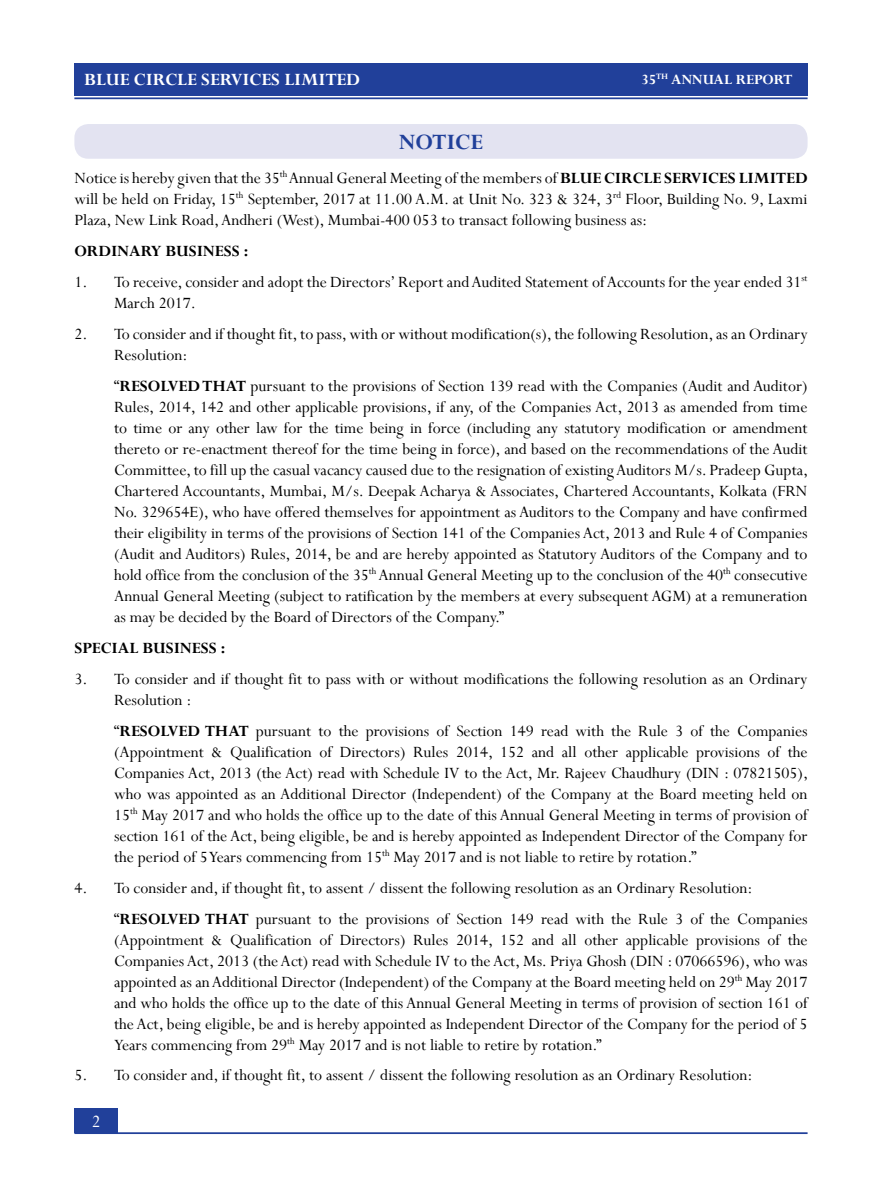
<style>
.page{position:relative;width:882px;height:1197px;background:#fff}
.page>*{position:absolute;margin:0;border:0;box-sizing:border-box;transform-origin:0 0}
.t1{font:700 24.5px "Perpetua";color:#21409a}
.t2{font:700 19.25px "Perpetua";color:#fff}
.t3{font:19.25px "Perpetua";color:#fff}
.t4{font:17.5px/21px "Perpetua";color:#000}
.t5{font:700 17.5px "Perpetua";color:#000}
.t6{font:700 15.75px "Perpetua";color:#fff}
.s1{font-weight:700}
.s2{font-weight:400}
</style>
<div class="page">
<div style="left:74px;top:63px;width:734px;height:33px;background:#21409a"></div>
<hr style="left:74px;top:97px;width:734px;height:2px;background:#21409a">
<hr style="left:74px;top:1132px;width:734px;height:2px;background:#21409a">
<div style="left:74px;top:1109px;width:44px;height:24px;background:#21409a"></div>
<div style="left:74px;top:124px;width:734px;height:35px;background:#e3e3f1;border-radius:14px"></div>
<p class="t2" style="left:84px;top:68px;width:277px">BLUE CIRCLE SERVICES LIMITED</p>
<p class="t6" style="left:642px;top:70px;width:152px">35<sup>TH</sup> ANNUAL REPORT</p>
<h1 class="t1" style="left:399px;top:127px;width:85px">NOTICE</h1>
<p class="t4" style="left:74px;top:167px;width:508px">Notice is hereby given that the 35<sup>th</sup> Annual General Meeting of the members of <span class="s1">BLUE</span></p>
<p class="t5" style="left:604px;top:167px;width:78px">CIRCLE SERVI</p>
<p class="t4" style="left:74px;top:167px;width:735px;text-indent:634px"><span class="s1">CES LIMITED<br></span>will be held on Friday, 15<sup>th</sup> September, 2017 at 11.00 A.M. at Unit No. 323 &amp; 324, 3<sup>rd</sup> Floor, Building No. 9, Laxmi<br>Plaza, New Link Road, Andheri (West), Mumbai-400 053 to transact following business as:</p>
<p class="t5" style="left:74px;top:240px;width:24px">ORDIN</p>
<p class="t5" style="left:129px;top:240px;width:121px">ARY BUSINESS :</p>
<p class="t4" style="left:114px;top:271px;width:695px;text-indent:-40px">1. To receive, consider and adopt the Directors’ Report and Audited Statement of Accounts for the year ended 31<sup>st<br></sup>March 2017.</p>
<p class="t4" style="left:114px;top:323px;width:695px;text-indent:-40px">2. To consider and if thought fit, to pass, with or without modification(s), the following Resolution, as an Ordinary<br>Resolution:</p>
<p class="t5" style="left:114px;top:375px;width:58px"><span class="s2">“</span>RESOLVED</p>
<p class="t4" style="left:114px;top:375px;width:696px;text-align:justify;text-indent:88px"><span class="s1">THAT</span> pursuant to the provisions of Section 139 read with the Companies (Audit and Auditor)<br>Rules, 2014, 142 and other applicable provisions, if any, of the Companies Act, 2013 as amended from time to time or any other law for the time being in force (including any statutory modification or amendment thereto or re-enactment thereof for the time being in force), and based on the recommendations of the Audit Committee, to fill up the casual vacancy caused due to the resignation of existing Auditors M/s. Pradeep Gupta, Chartered Accountants, Mumbai, M/s. Deepak Acharya &amp; Associates, Chartered Accountants, Kolkata (FRN No. 329654E), who have offered themselves for appointment as Auditors to the Company and have confirmed their eligibility in terms of the provisions of Section 141 of the Companies Act, 2013 and Rule 4 of Companies (Audit and Auditors) Rules, 2014, be and are hereby appointed as Statutory Auditors of the Company and to hold office from the conclusion of the 35<sup>th</sup> Annual General Meeting up to the conclusion of the 40<sup>th</sup> consecutive Annual General Meeting (subject to ratification by the members at every subsequent AGM) at a remuneration as may be decided by the Board of Directors of the Company.”</p>
<p class="t5" style="left:74px;top:637px;width:152px">SPECIAL BUSINESS :</p>
<p class="t4" style="left:114px;top:668px;width:695px;text-indent:-40px">3. To consider and if thought fit to pass with or without modifications the following resolution as an Ordinary<br>Resolution :</p>
<p class="t5" style="left:114px;top:720px;width:58px"><span class="s2">“</span>RESOLVED</p>
<p class="t4" style="left:114px;top:720px;width:696px;text-align:justify;text-indent:91px"><span class="s1">THAT</span> pursuant to the provisions of Section 149 read with the Rule 3 of the Companies (Appointment &amp; Qualification of Directors) Rules 2014, 152 and all other applicable provisions of the Companies Act, 2013 (the Act) read with Schedule IV to the Act, Mr. Rajeev Chaudhury (DIN : 07821505), who was appointed as an Additional Director (Independent) of the Company at the Board meeting held on 15<sup>th</sup> May 2017 and who holds the office up to the date of this Annual General Meeting in terms of provision of section 161 of the Act, being eligible, be and is hereby appointed as Independent Director of the Company for the period of 5 Years commencing from 15<sup>th</sup> May 2017 and is not liable to retire by rotation.”</p>
<p class="t4" style="left:114px;top:872px;width:640px;line-height:31px;text-indent:-40px">4. To consider and, if thought fit, to assent / dissent the following resolution as an Ordinary Resolution: “<span class="s1">RESOLVED</span></p>
<p class="t4" style="left:114px;top:908px;width:695px;text-align:justify;text-indent:91px"><span class="s1">THAT</span> pursuant to the provisions of Section 149 read with the Rule 3 of the Companies (Appointment &amp; Qualification of Directors) Rules 2014, 152 and all other applicable provisions of the Companies Act, 2013 (the Act) read with Schedule IV to the Act, Ms. Priya Ghosh (DIN : 07066596), who was appointed as an Additional Director (Independent) of the Company at the Board meeting held on 29<sup>th</sup> May 2017 and who holds the office up to the date of this Annual General Meeting in terms of provision of section 161 of the Act, being eligible, be and is hereby appointed as Independent Director of the Company for the period of 5<br>Years commencing from 29<sup>th</sup> May 2017 and is not liable to retire by rotation.”</p>
<p class="t4" style="left:74px;top:1065px;width:680px">5. To consider and, if thought fit, to assent / dissent the following resolution as an Ordinary Resolution:</p>
<p class="t3" style="left:92px;top:1109px;width:10px">2</p>
</div>
